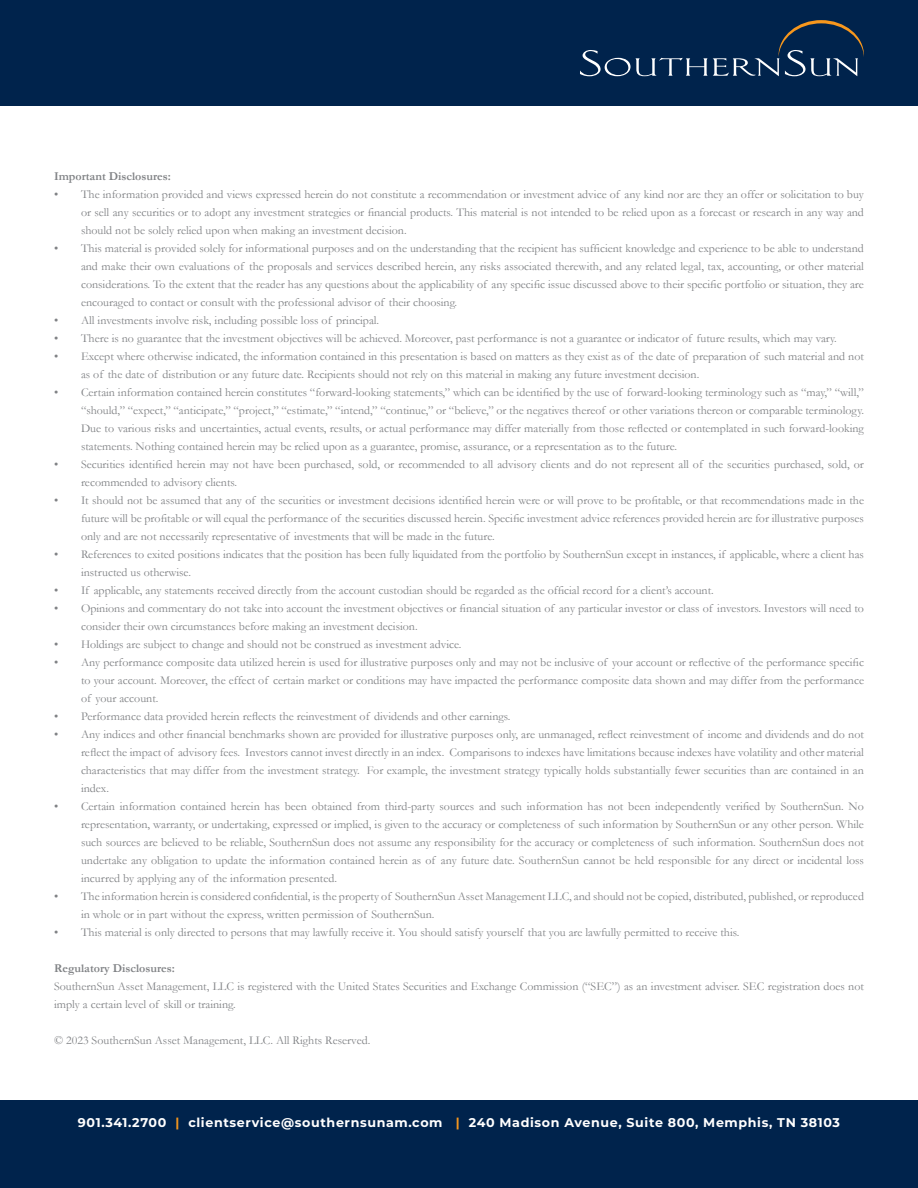
<style>
.page{position:relative;width:918px;height:1188px;background:#fff}
.page>*{position:absolute;margin:0;border:0;box-sizing:border-box;transform-origin:0 0}
.t1{font:700 12.6px "Montserrat";letter-spacing:.05em;color:#fff}
.t2{font:12px/18px "Garamond";color:#808285;text-align:justify}
.t3{font:700 12px "Garamond";color:#808285}
.s1{color:#f7971d}
</style>
<div class="page">
<div style="left:0;top:1100px;width:918px;height:88px;background:#00234c"></div>
<div style="left:0;top:0;width:918px;height:105px;background:#00234c"></div>
<svg style="left:580px;top:20px;width:284px;height:56px"></svg>
<p class="t3" style="left:54px;top:168px;width:119px">Important Disclosures:</p>
<p class="t2" style="left:81px;top:185px;width:784px;text-indent:-27px">• The information provided and views expressed herein do not constitute a recommendation or investment advice of any kind nor are they an offer or solicitation to buy or sell any securities or to adopt any investment strategies or financial products. This material is not intended to be relied upon as a forecast or research in any way and should not be solely relied upon when making an investment decision.</p>
<p class="t2" style="left:81px;top:239px;width:785px;text-indent:-27px">• This material is provided solely for informational purposes and on the understanding that the recipient has sufficient knowledge and experience to be able to understand and make their own evaluations of the proposals and services described herein, any risks associated therewith, and any related legal, tax, accounting, or other material considerations. To the extent that the reader has any questions about the applicability of any specific issue discussed above to their specific portfolio or situation, they are encouraged to contact or consult with the professional advisor of their choosing.</p>
<p class="t2" style="left:54px;top:311px;width:327px">• All investments involve risk, including possible loss of principal.</p>
<p class="t2" style="left:54px;top:329px;width:784px">• There is no guarantee that the investment objectives will be achieved. Moreover, past performance is not a guarantee or indicator of future results, which may vary.</p>
<p class="t2" style="left:81px;top:347px;width:785px;text-indent:-27px">• Except where otherwise indicated, the information contained in this presentation is based on matters as they exist as of the date of preparation of such material and not as of the date of distribution or any future date. Recipients should not rely on this material in making any future investment decision.</p>
<p class="t2" style="left:81px;top:383px;width:785px;text-indent:-27px">• Certain information contained herein constitutes “forward-looking statements,” which can be identified by the use of forward-looking terminology such as “may,” “will,” “should,” “expect,” “anticipate,” “project,” “estimate,” “intend,” “continue,” or “believe,” or the negatives thereof or other variations thereon or comparable terminology.<br>Due to various risks and uncertainties, actual events, results, or actual performance may differ materially from those reflected or contemplated in such forward-looking statements. Nothing contained herein may be relied upon as a guarantee, promise, assurance, or a representation as to the future.</p>
<p class="t2" style="left:81px;top:455px;width:784px;text-indent:-27px">• Securities identified herein may not have been purchased, sold, or recommended to all advisory clients and do not represent all of the securities purchased, sold, or recommended to advisory clients.</p>
<p class="t2" style="left:81px;top:491px;width:785px;text-indent:-27px">• It should not be assumed that any of the securities or investment decisions identified herein were or will prove to be profitable, or that recommendations made in the future will be profitable or will equal the performance of the securities discussed herein. Specific investment advice references provided herein are for illustrative purposes only and are not necessarily representative of investments that will be made in the future.</p>
<p class="t2" style="left:81px;top:545px;width:784px;text-indent:-27px">• References to exited positions indicates that the position has been fully liquidated from the portfolio by SouthernSun except in instances, if applicable, where a client has instructed us otherwise.</p>
<p class="t2" style="left:54px;top:581px;width:661px">• If applicable, any statements received directly from the account custodian should be regarded as the official record for a client’s account.</p>
<p class="t2" style="left:81px;top:599px;width:785px;text-indent:-27px">• Opinions and commentary do not take into account the investment objectives or financial situation of any particular investor or class of investors. Investors will need to consider their own circumstances before making an investment decision.</p>
<p class="t2" style="left:54px;top:635px;width:409px">• Holdings are subject to change and should not be construed as investment advice.</p>
<p class="t2" style="left:81px;top:653px;width:785px;text-indent:-27px">• Any performance composite data utilized herein is used for illustrative purposes only and may not be inclusive of your account or reflective of the performance specific to your account. Moreover, the effect of certain market or conditions may have impacted the performance composite data shown and may differ from the performance of your account.</p>
<p class="t2" style="left:54px;top:707px;width:458px">• Performance data provided herein reflects the reinvestment of dividends and other earnings.</p>
<p class="t2" style="left:81px;top:725px;width:784px;text-indent:-27px">• Any indices and other financial benchmarks shown are provided for illustrative purposes only, are unmanaged, reflect reinvestment of income and dividends and do not reflect the impact of advisory fees. Investors cannot invest directly in an index. Comparisons to indexes have limitations because indexes have volatility and other material characteristics that may differ from the investment strategy. For example, the investment strategy typically holds substantially fewer securities than are contained in an index.</p>
<p class="t2" style="left:81px;top:797px;width:785px;text-indent:-27px">• Certain information contained herein has been obtained from third-party sources and such information has not been independently verified by SouthernSun. No representation, warranty, or undertaking, expressed or implied, is given to the accuracy or completeness of such information by SouthernSun or any other person. While such sources are believed to be reliable, SouthernSun does not assume any responsibility for the accuracy or completeness of such information. SouthernSun does not undertake any obligation to update the information contained herein as of any future date. SouthernSun cannot be held responsible for any direct or incidental loss incurred by applying any of the information presented.</p>
<p class="t2" style="left:81px;top:887px;width:785px;text-indent:-27px">• The information herein is considered confidential, is the property of SouthernSun Asset Management LLC, and should not be copied, distributed, published, or reproduced in whole or in part without the express, written permission of SouthernSun.</p>
<p class="t2" style="left:54px;top:923px;width:687px">• This material is only directed to persons that may lawfully receive it. You should satisfy yourself that you are lawfully permitted to receive this.</p>
<p class="t3" style="left:54px;top:960px;width:123px">Regulatory Disclosures:</p>
<p class="t2" style="left:54px;top:977px;width:811px">SouthernSun Asset Management, LLC is registered with the United States Securities and Exchange Commission (“SEC”) as an investment adviser. SEC registration does not imply a certain level of skill or training.</p>
<p class="t2" style="left:54px;top:1031px;width:318px">© 2023 SouthernSun Asset Management, LLC. All Rights Reserved.</p>
<p class="t1" style="left:78px;top:1113px;width:764px">901.341.2700 <span class="s1">|</span> clientservice@southernsunam.com <span class="s1">|</span> 240 Madison Avenue, Suite 800, Memphis, TN 38103</p>
</div>
